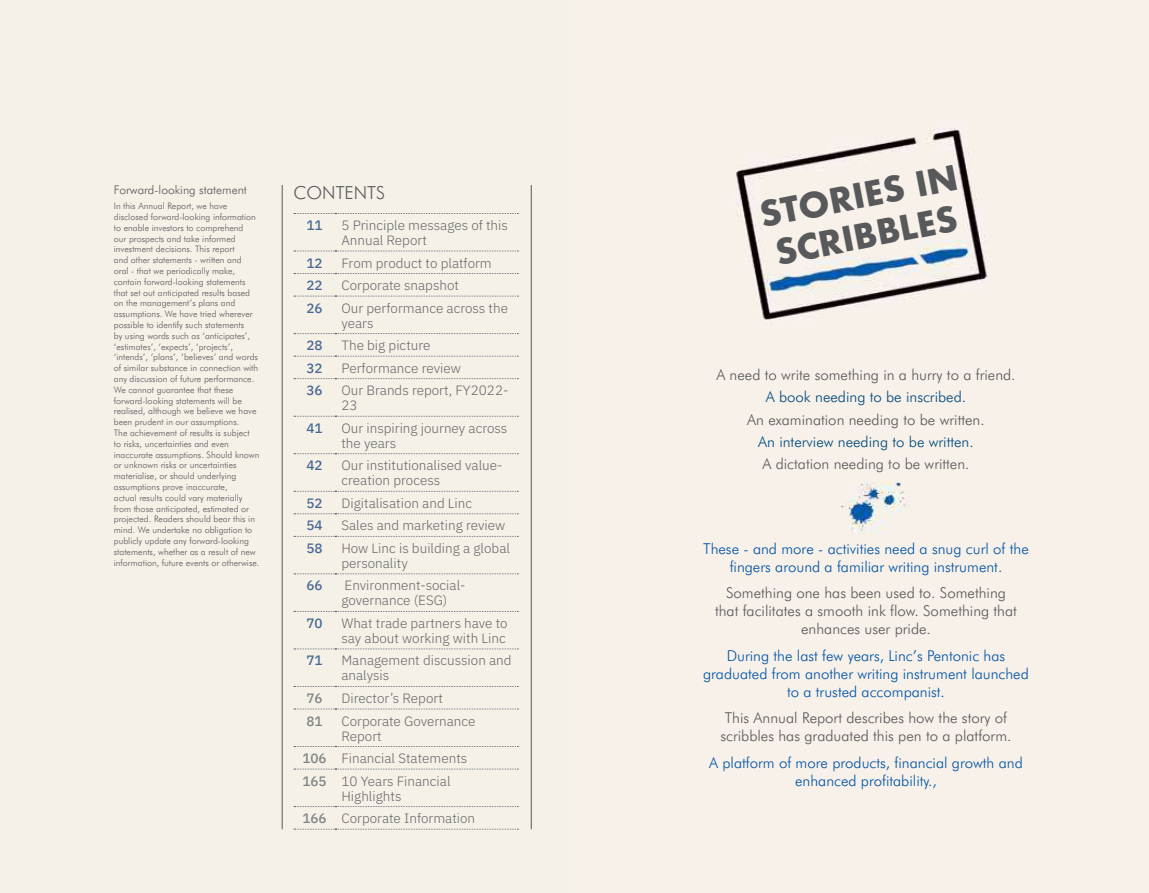
<style>
.page{position:relative;width:1149px;height:893px;background:#fff}
.page>*{position:absolute;margin:0;border:0;box-sizing:border-box;transform-origin:0 0}
.t1{font:700 33.6px/40.2px "Futura";color:#58595b}
.t2{font:300 18px "Futura BT";color:#58595b}
.t3{font:300 15px/18px "Futura BT";color:#58595b;text-align:center}
.t4{font:300 15px/18px "Futura BT";color:#0054a6;text-align:center}
.t5{font:300 15px "Futura BT";color:#004a7c}
.t6{font:300 13.5px/15px "IBM Plex Sans";color:#636466}
.t7{font:500 13.5px "IBM Plex Sans";color:#476792}
.t8{font:500 13.5px "IBM Plex Sans";color:#808285}
.t9{font:300 12px "Futura BT";color:#58595b}
.t10{font:300 9px/10.8px "Futura BT";color:#58595b}
.s1{font-weight:500;color:#808285}
</style>
<div class="page">
<div style="left:574px;top:0;width:574px;height:893px;background:#f8f1e9"></div>
<div style="left:0;top:0;width:574px;height:893px;background:#f5f1e7"></div>
<hr style="left:282px;top:185px;width:1px;height:644px;background:#58595b">
<hr style="left:530px;top:185px;width:1px;height:644px;background:#58595b">
<svg style="left:294px;top:213px;width:224px;height:1px"></svg>
<svg style="left:294px;top:251px;width:224px;height:1px"></svg>
<svg style="left:294px;top:273px;width:224px;height:1px"></svg>
<svg style="left:294px;top:296px;width:224px;height:1px"></svg>
<svg style="left:294px;top:333px;width:224px;height:1px"></svg>
<svg style="left:294px;top:356px;width:224px;height:1px"></svg>
<svg style="left:294px;top:378px;width:224px;height:1px"></svg>
<svg style="left:294px;top:416px;width:224px;height:1px"></svg>
<svg style="left:294px;top:453px;width:224px;height:1px"></svg>
<svg style="left:294px;top:491px;width:224px;height:1px"></svg>
<svg style="left:294px;top:513px;width:224px;height:1px"></svg>
<svg style="left:294px;top:536px;width:224px;height:1px"></svg>
<svg style="left:294px;top:573px;width:224px;height:1px"></svg>
<svg style="left:294px;top:611px;width:224px;height:1px"></svg>
<svg style="left:294px;top:649px;width:224px;height:1px"></svg>
<svg style="left:294px;top:686px;width:224px;height:1px"></svg>
<svg style="left:294px;top:709px;width:224px;height:1px"></svg>
<svg style="left:294px;top:746px;width:224px;height:1px"></svg>
<svg style="left:294px;top:769px;width:224px;height:1px"></svg>
<svg style="left:294px;top:806px;width:224px;height:1px"></svg>
<svg style="left:294px;top:829px;width:224px;height:1px"></svg>
<h3 class="t9" style="left:114px;top:182px;width:135px">Forward-looking statement</h3>
<p class="t10" style="left:114px;top:200px;width:147px">In this Annual Report, we have disclosed forward-looking information to enable investors to comprehend<br>our prospects and take informed investment decisions. This report<br>and other statements - written and<br>oral - that we periodically make, contain forward-looking statements that set out anticipated results based on the management’s plans and assumptions. We have tried wherever possible to identify such statements<br>by using words such as ‘anticipates’, ‘estimates’, ‘expects’, ‘projects’, ‘intends’, ‘plans’, ‘believes’ and words of similar substance in connection with any discussion of future performance.<br>We cannot guarantee that these forward-looking statements will be realised, although we believe we have been prudent in our assumptions.<br>The achievement of results is subject<br>to risks, uncertainties and even inaccurate assumptions. Should known or unknown risks or uncertainties materialise, or should underlying assumptions prove inaccurate,<br>actual results could vary materially from those anticipated, estimated or projected. Readers should bear this in mind. We undertake no obligation to publicly update any forward-looking statements, whether as a result of new information, future events or otherwise.</p>
<h2 class="t2" style="left:293px;top:181px;width:93px">CONTENTS</h2>
<h3 class="t7" style="left:306px;top:215px;width:18px">11</h3>
<h3 class="t6" style="left:341px;top:217px;width:168px">5 Principle messages of this<br>Annual Report</h3>
<h3 class="t7" style="left:306px;top:252px;width:18px">12</h3>
<h3 class="t6" style="left:341px;top:254px;width:152px">From product to platform</h3>
<h3 class="t7" style="left:306px;top:275px;width:18px">22</h3>
<h3 class="t6" style="left:341px;top:277px;width:119px">Corporate snapshot</h3>
<h3 class="t7" style="left:306px;top:297px;width:18px">26</h3>
<h3 class="t6" style="left:341px;top:299px;width:168px">Our performance across the years</h3>
<h3 class="t7" style="left:306px;top:335px;width:18px">28</h3>
<h3 class="t6" style="left:341px;top:337px;width:91px">The big picture</h3>
<h3 class="t7" style="left:306px;top:357px;width:18px">32</h3>
<h3 class="t6" style="left:341px;top:359px;width:121px">Performance review</h3>
<h3 class="t7" style="left:306px;top:380px;width:18px">36</h3>
<h3 class="t6" style="left:341px;top:382px;width:168px">Our Brands report, FY2022-<br>23</h3>
<h3 class="t7" style="left:306px;top:417px;width:18px">41</h3>
<h3 class="t6" style="left:341px;top:419px;width:167px">Our inspiring journey across the years</h3>
<h3 class="t7" style="left:306px;top:455px;width:18px">42</h3>
<h3 class="t6" style="left:341px;top:457px;width:163px">Our institutionalised value&shy;creation process</h3>
<h3 class="t7" style="left:306px;top:492px;width:18px">52</h3>
<h3 class="t6" style="left:341px;top:494px;width:132px">Digitalisation and Linc</h3>
<h3 class="t7" style="left:306px;top:515px;width:18px">54</h3>
<h3 class="t6" style="left:341px;top:517px;width:165px">Sales and marketing review</h3>
<h3 class="t7" style="left:306px;top:538px;width:18px">58</h3>
<h3 class="t6" style="left:341px;top:539px;width:170px">How Linc is building a global personality</h3>
<h3 class="t7" style="left:306px;top:575px;width:18px">66</h3>
<h3 class="t6" style="left:341px;top:577px;width:125px">Environment-social&shy;governance (ESG)</h3>
<h3 class="t7" style="left:306px;top:613px;width:18px">70</h3>
<h3 class="t6" style="left:341px;top:614px;width:168px">What trade partners have to say about working with Linc</h3>
<h3 class="t7" style="left:306px;top:650px;width:18px">71</h3>
<h3 class="t6" style="left:341px;top:652px;width:172px">Management discussion and analysis</h3>
<h3 class="t8" style="left:306px;top:688px;width:18px">76</h3>
<h3 class="t6" style="left:341px;top:690px;width:103px">Director’s Report</h3>
<h3 class="t8" style="left:306px;top:710px;width:18px">81</h3>
<h3 class="t6" style="left:341px;top:712px;width:135px">Corporate Governance<br>Report</h3>
<h3 class="t6" style="left:302px;top:746px;width:166px;line-height:22.5px"><span class="s1">106</span> Financial Statements<br><span class="s1">165</span> 10 Years Financial</h3>
<h3 class="t6" style="left:302px;top:783px;width:174px;line-height:22.5px;text-indent:39px">Highlights<br><span class="s1">166</span> Corporate Information</h3>
<h1 class="t1" style="left:756px;top:195px;width:202px;rotate:-11deg">STORIES IN<br>SCRIBBLES</h1>
<h3 class="t3" style="left:716px;top:366px;width:301px">A need to write something in a hurry to a friend.</h3>
<h3 class="t5" style="left:765px;top:388px;width:202px">A book needing to be inscribed.</h3>
<h3 class="t3" style="left:747px;top:410px;width:239px">An examination needing to be written.</h3>
<h3 class="t5" style="left:758px;top:433px;width:217px">An interview needing to be written.</h3>
<h3 class="t3" style="left:762px;top:455px;width:208px">A dictation needing to be written.</h3>
<h3 class="t4" style="left:703px;top:539px;width:327px">These - and more - activities need a snug curl of the fingers around a familiar writing instrument.</h3>
<h3 class="t3" style="left:714px;top:584px;width:303px">Something one has been used to. Something that facilitates a smooth ink flow. Something that enhances user pride.</h3>
<h3 class="t4" style="left:703px;top:646px;width:327px">During the last few years, Linc’s Pentonic has graduated from another writing instrument launched to a trusted accompanist.</h3>
<h3 class="t3" style="left:720px;top:709px;width:292px;text-align:left">This Annual Report describes how the story of scribbles has graduated this pen to a platform.</h3>
<h3 class="t4" style="left:709px;top:753px;width:315px">A platform of more products, financial growth and enhanced profitability.,</h3>
</div>
